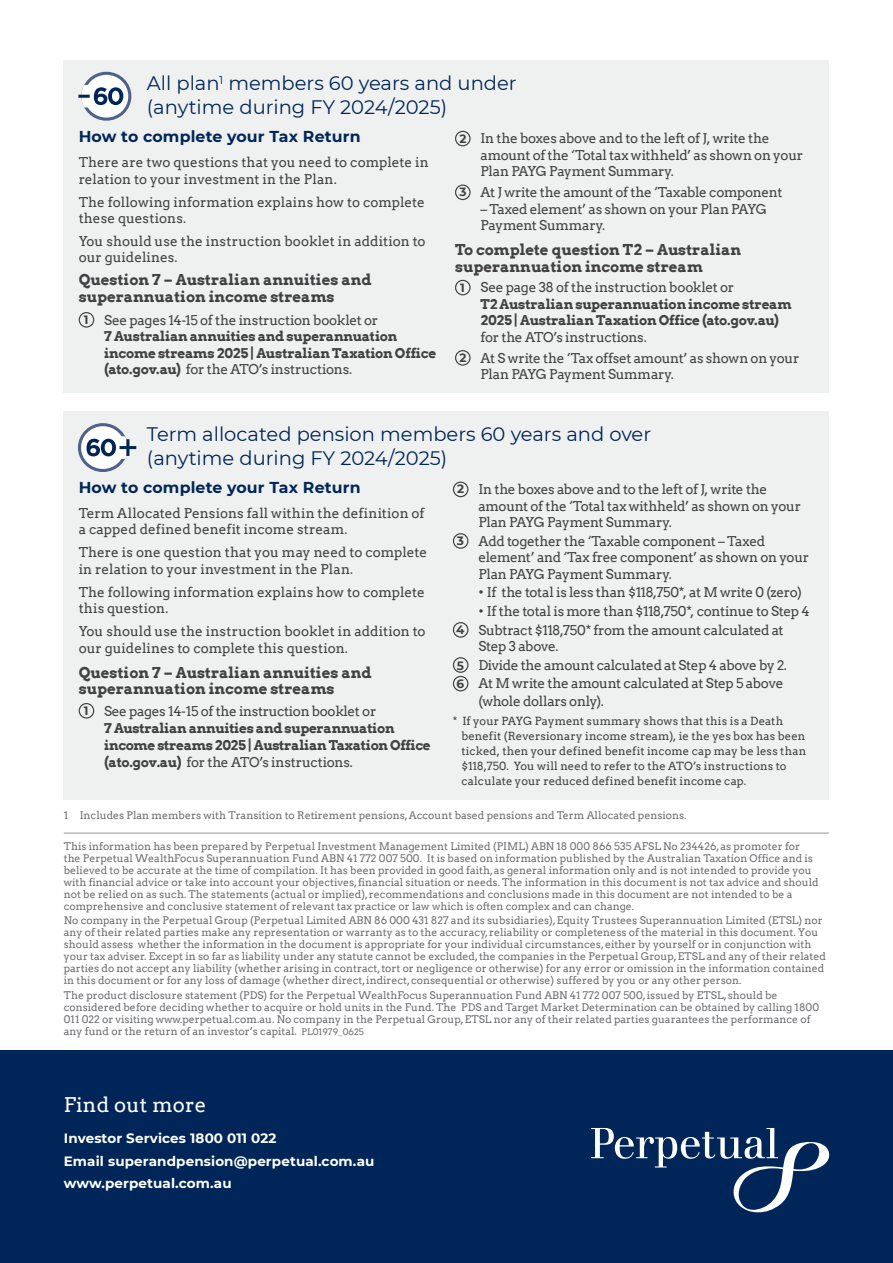
<style>
.page{position:relative;width:893px;height:1263px;background:#fff}
.page>*{position:absolute;margin:0;border:0;box-sizing:border-box;transform-origin:0 0}
.t1{font:20.25px "Arvo";letter-spacing:.01em;color:#fff}
.t2{font:19.5px/24px "Montserrat";color:#002659}
.t3{font:700 15.75px "Montserrat";letter-spacing:.01em;color:#002659}
.t4{font:700 15px/16.5px "Arvo";color:#414042}
.t5{font:13.5px/16.5px "Arvo";letter-spacing:-.01em;color:#414042}
.t6{font:700 13.5px/16.5px "Arvo";letter-spacing:-.025em;color:#414042}
.t7{font:700 13.5px/22.5px "Montserrat";letter-spacing:.01em;color:#fff}
.t8{font:11.25px/15px "Arvo";letter-spacing:.005em;color:#414042}
.t9{font:10.5px/12px "Arvo";color:#6d6e71}
.s1{font-family:"Montserrat";font-size:12px}
.s2{font-weight:400}
.s3{font-family:"Montserrat";font-weight:700;font-size:12px}
.s4{font-size:9px}
</style>
<div class="page">
<div style="left:64px;top:411px;width:765px;height:388px;background:#eff0f0"></div>
<div style="left:79px;top:703px;width:15px;height:15px;border:1px solid #414042;border-radius:50%"></div>
<div style="left:453px;top:482px;width:15px;height:15px;border:1px solid #414042;border-radius:50%"></div>
<div style="left:453px;top:533px;width:15px;height:16px;border:1px solid #414042;border-radius:50%"></div>
<div style="left:453px;top:622px;width:15px;height:16px;border:1px solid #414042;border-radius:50%"></div>
<div style="left:453px;top:657px;width:15px;height:16px;border:1px solid #414042;border-radius:50%"></div>
<div style="left:453px;top:676px;width:15px;height:15px;border:1px solid #414042;border-radius:50%"></div>
<div style="left:64px;top:61px;width:765px;height:332px;background:#eff0f0"></div>
<div style="left:79px;top:312px;width:15px;height:16px;border:1px solid #414042;border-radius:50%"></div>
<div style="left:455px;top:131px;width:16px;height:15px;border:1px solid #414042;border-radius:50%"></div>
<div style="left:455px;top:185px;width:16px;height:15px;border:1px solid #414042;border-radius:50%"></div>
<div style="left:455px;top:280px;width:16px;height:15px;border:1px solid #414042;border-radius:50%"></div>
<div style="left:455px;top:350px;width:16px;height:16px;border:1px solid #414042;border-radius:50%"></div>
<svg style="left:79px;top:425px;width:47px;height:45px"></svg>
<div style="left:78px;top:423px;width:50px;height:49px;border:3px solid #4d618d;border-radius:50%"></div>
<svg style="left:87px;top:436px;width:40px;height:23px"></svg>
<hr style="left:126px;top:439px;width:3px;height:17px;background:#002659">
<hr style="left:120px;top:446px;width:16px;height:3px;background:#002659">
<hr style="left:64px;top:833px;width:765px;height:1px;background:#939598">
<div style="left:0;top:1050px;width:893px;height:213px;background:#002659"></div>
<svg style="left:591px;top:1128px;width:239px;height:84px"></svg>
<svg style="left:83px;top:73px;width:47px;height:46px"></svg>
<div style="left:81px;top:72px;width:50px;height:49px;border:3px solid #4d618d;border-radius:50%"></div>
<svg style="left:78px;top:85px;width:45px;height:22px"></svg>
<h2 class="t2" style="left:147px;top:70px;width:371px">All plan<sup>1</sup> members 60 years and under (anytime during FY 2024/2025)</h2>
<h3 class="t3" style="left:79px;top:125px;width:283px">How to complete your Tax Return</h3>
<p class="t5" style="left:79px;top:154px;width:351px">There are two questions that you need to complete in relation to your investment in the Plan.</p>
<p class="t5" style="left:79px;top:193px;width:348px">The following information explains how to complete these questions.</p>
<p class="t5" style="left:79px;top:233px;width:349px">You should use the instruction booklet in addition to our guidelines.</p>
<h3 class="t4" style="left:79px;top:271px;width:295px">Question 7 – Australian annuities and superannuation income streams</h3>
<p class="t6" style="left:104px;top:311px;width:334px;text-indent:-20px"><span class="s1">1</span> <span class="s2">See pages 14-15 of the instruction booklet or<br></span>7 Australian annuities and superannuation income streams 2025 | Australian Taxation Office (ato.gov.au) <span class="s2">for the ATO’s instructions.</span></p>
<p class="t5" style="left:480px;top:130px;width:324px;text-indent:-21px"><span class="s3">2</span> In the boxes above and to the left of J, write the amount of the ‘Total tax withheld’ as shown on your<br>Plan PAYG Payment Summary.</p>
<p class="t5" style="left:459px;top:184px;width:324px"><span class="s3">3</span> At J write the amount of the ‘Taxable component</p>
<p class="t5" style="left:480px;top:201px;width:288px">– Taxed element’ as shown on your Plan PAYG<br>Payment Summary.</p>
<h3 class="t4" style="left:455px;top:241px;width:288px">To complete question T2 – Australian superannuation income stream</h3>
<p class="t6" style="left:480px;top:279px;width:313px;text-indent:-20px"><span class="s1">1</span> <span class="s2">See page 38 of the instruction booklet or<br></span>T2 Australian superannuation income stream<br>2025 | Australian Taxation Office (ato.gov.au)</p>
<p class="t5" style="left:459px;top:327px;width:342px;line-height:20.7px;text-indent:21px">for the ATO’s instructions.<br><span class="s3">2</span> At S write the ‘Tax offset amount’ as shown on your</p>
<p class="t5" style="left:480px;top:366px;width:195px">Plan PAYG Payment Summary.</p>
<h2 class="t2" style="left:147px;top:421px;width:506px">Term allocated pension members 60 years and over (anytime during FY 2024/2025)</h2>
<h3 class="t3" style="left:79px;top:476px;width:283px">How to complete your Tax Return</h3>
<p class="t5" style="left:79px;top:505px;width:347px">Term Allocated Pensions fall within the definition of a capped defined benefit income stream.</p>
<p class="t5" style="left:79px;top:544px;width:350px">There is one question that you may need to complete in relation to your investment in the Plan.</p>
<p class="t5" style="left:79px;top:584px;width:348px">The following information explains how to complete this question.</p>
<p class="t5" style="left:79px;top:623px;width:349px">You should use the instruction booklet in addition to our guidelines to complete this question.</p>
<h3 class="t4" style="left:79px;top:664px;width:295px">Question 7 – Australian annuities and superannuation income streams</h3>
<p class="t6" style="left:104px;top:702px;width:328px;line-height:17.2px;text-indent:-20px"><span class="s1">1</span> <span class="s2">See pages 14-15 of the instruction booklet or<br></span>7 Australian annuities and superannuation income streams 2025 | Australian Taxation Office (ato.gov.au) <span class="s2">for the ATO’s instructions.</span></p>
<p class="t5" style="left:478px;top:481px;width:324px;text-indent:-21px"><span class="s3">2</span> In the boxes above and to the left of J, write the amount of the ‘Total tax withheld’ as shown on your<br>Plan PAYG Payment Summary.</p>
<p class="t5" style="left:478px;top:533px;width:332px;text-indent:-22px"><span class="s3">3</span> Add together the ‘Taxable component – Taxed element’ and ‘Tax free component’ as shown on your<br>Plan PAYG Payment Summary.</p>
<p class="t5" style="left:478px;top:584px;width:325px">• If the total is less than $118,750*, at M write 0 (zero)</p>
<p class="t5" style="left:456px;top:602px;width:355px;line-height:18.6px;text-indent:22px">• If the total is more than $118,750*, continue to Step 4<br><span class="s3">4</span> Subtract $118,750* from the amount calculated at</p>
<p class="t5" style="left:456px;top:637px;width:332px;line-height:18.6px;text-indent:22px">Step 3 above.<br><span class="s3">5</span> Divide the amount calculated at Step 4 above by 2.<br><span class="s3">6</span> At M write the amount calculated at Step 5 above</p>
<p class="t5" style="left:478px;top:693px;width:127px">(whole dollars only).</p>
<p class="t8" style="left:461px;top:713px;width:346px;text-indent:-9px">* If your PAYG Payment summary shows that this is a Death benefit (Reversionary income stream), ie the yes box has been ticked, then your defined benefit income cap may be less than $118,750. You will need to refer to the ATO’s instructions to calculate your reduced defined benefit income cap.</p>
<p class="t9" style="left:64px;top:809px;width:624px">1 Includes Plan members with Transition to Retirement pensions, Account based pensions and Term Allocated pensions.</p>
<p class="t9" style="left:64px;top:840px;width:756px">This information has been prepared by Perpetual Investment Management Limited (PIML) ABN 18 000 866 535 AFSL No 234426, as promoter for the Perpetual WealthFocus Superannuation Fund ABN 41 772 007 500. It is based on information published by the Australian Taxation Office and is believed to be accurate at the time of compilation. It has been provided in good faith, as general information only and is not intended to provide you with financial advice or take into account your objectives, financial situation or needs. The information in this document is not tax advice and should not be relied on as such. The statements (actual or implied), recommendations and conclusions made in this document are not intended to be a comprehensive and conclusive statement of relevant tax practice or law which is often complex and can change.</p>
<p class="t9" style="left:64px;top:915px;width:764px">No company in the Perpetual Group (Perpetual Limited ABN 86 000 431 827 and its subsidiaries), Equity Trustees Superannuation Limited (ETSL) nor any of their related parties make any representation or warranty as to the accuracy, reliability or completeness of the material in this document. You should assess whether the information in the document is appropriate for your individual circumstances, either by yourself or in conjunction with your tax adviser. Except in so far as liability under any statute cannot be excluded, the companies in the Perpetual Group, ETSL and any of their related parties do not accept any liability (whether arising in contract, tort or negligence or otherwise) for any error or omission in the information contained in this document or for any loss of damage (whether direct, indirect, consequential or otherwise) suffered by you or any other person.</p>
<p class="t9" style="left:64px;top:989px;width:757px">The product disclosure statement (PDS) for the Perpetual WealthFocus Superannuation Fund ABN 41 772 007 500, issued by ETSL, should be considered before deciding whether to acquire or hold units in the Fund. The PDS and Target Market Determination can be obtained by calling 1800<br>011 022 or visiting www.perpetual.com.au. No company in the Perpetual Group, ETSL nor any of their related parties guarantees the performance of any fund or the return of an investor’s capital. <span class="s4">PL01979_0625</span></p>
<h1 class="t1" style="left:64px;top:1093px;width:144px">Find out more</h1>
<p class="t7" style="left:64px;top:1127px;width:312px">Investor Services 1800 011 022<br>Email superandpension@perpetual.com.au www.perpetual.com.au</p>
</div>
